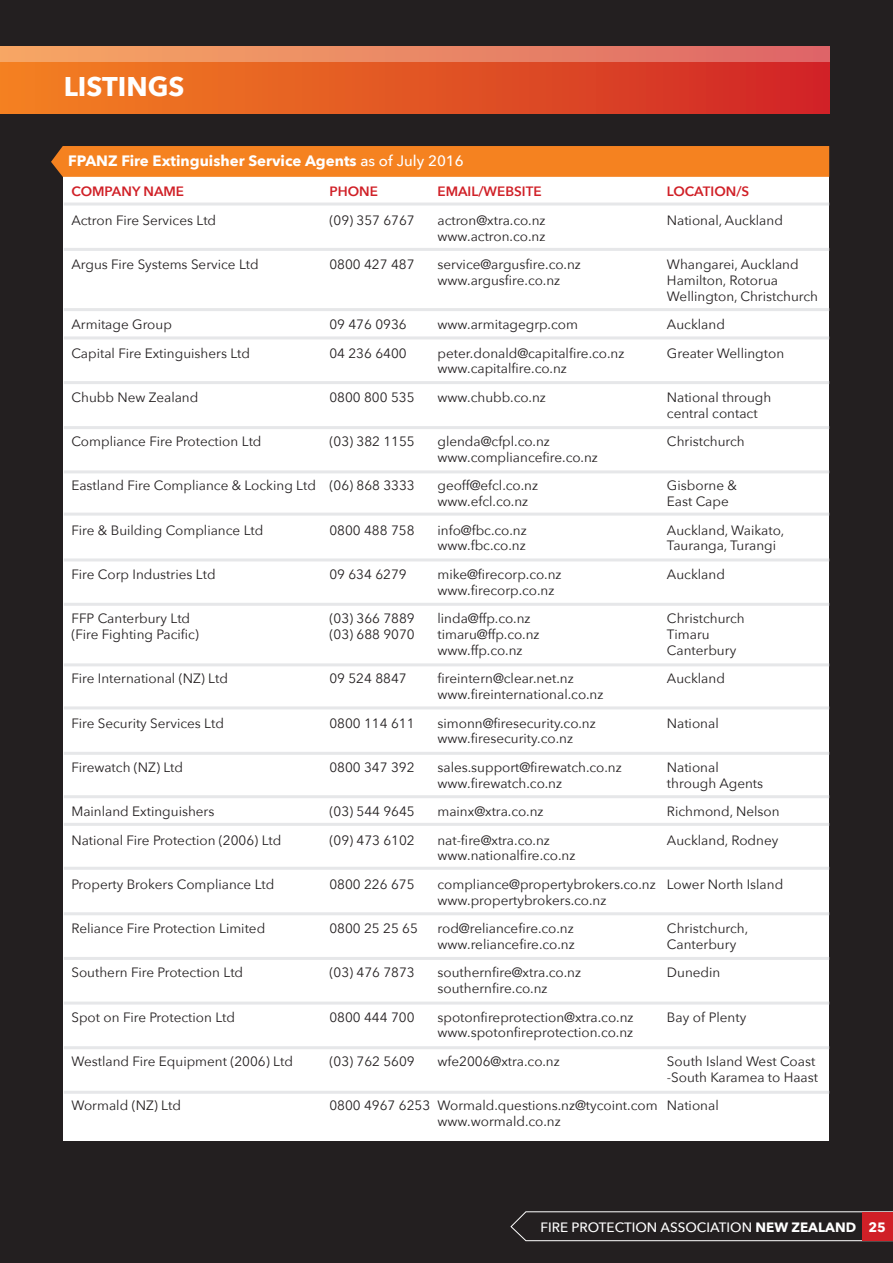
<style>
.page{position:relative;width:893px;height:1263px;background:#231f20}
.page>*{position:absolute;margin:0;border:0;box-sizing:border-box;transform-origin:0 0}
.t1{font:700 27px "Avenir Next";color:#fff}
.t2{font:700 15px "Avenir Next";color:#fff}
.t3{font:13.5px/15.8px "Avenir Next";color:#231f20}
.t4{font:600 13.5px "Avenir Next";color:#d02027}
.t5{font:500 13.5px "Avenir Next";color:#fff}
.s1{font-weight:500}
.s2{font-weight:700}
</style>
<div class="page">
<div style="left:64px;top:165px;width:765px;height:976px;background:#fff"></div>
<div style="left:0;top:47px;width:829px;height:50px;background:linear-gradient(to right,#f7a864,#de6768)"></div>
<div style="left:0;top:63px;width:829px;height:51px;background:linear-gradient(to right,#f48321,#d02627)"></div>
<div style="left:51px;top:146px;width:778px;height:31px;background:#f58220"></div>
<hr style="left:64px;top:202px;width:765px;height:4px;background:#e6e7e9">
<hr style="left:64px;top:308px;width:765px;height:3px;background:#e6e7e9">
<hr style="left:64px;top:248px;width:765px;height:3px;background:#e6e7e9">
<hr style="left:64px;top:336px;width:765px;height:3px;background:#e6e7e9">
<hr style="left:64px;top:426px;width:765px;height:3px;background:#e6e7e9">
<hr style="left:64px;top:381px;width:765px;height:3px;background:#e6e7e9">
<hr style="left:64px;top:470px;width:765px;height:3px;background:#e6e7e9">
<hr style="left:64px;top:513px;width:765px;height:3px;background:#e6e7e9">
<hr style="left:64px;top:558px;width:765px;height:3px;background:#e6e7e9">
<hr style="left:64px;top:603px;width:765px;height:3px;background:#e6e7e9">
<hr style="left:64px;top:663px;width:765px;height:3px;background:#e6e7e9">
<hr style="left:64px;top:706px;width:765px;height:3px;background:#e6e7e9">
<hr style="left:64px;top:752px;width:765px;height:3px;background:#e6e7e9">
<hr style="left:64px;top:795px;width:765px;height:3px;background:#e6e7e9">
<hr style="left:64px;top:823px;width:765px;height:3px;background:#e6e7e9">
<hr style="left:64px;top:867px;width:765px;height:3px;background:#e6e7e9">
<hr style="left:64px;top:912px;width:765px;height:3px;background:#e6e7e9">
<hr style="left:64px;top:957px;width:765px;height:3px;background:#e6e7e9">
<hr style="left:64px;top:1001px;width:765px;height:3px;background:#e6e7e9">
<hr style="left:64px;top:1046px;width:765px;height:3px;background:#e6e7e9">
<hr style="left:64px;top:1091px;width:765px;height:3px;background:#e6e7e9">
<svg style="left:510px;top:1211px;width:383px;height:30px"></svg>
<div style="left:862px;top:1212px;width:31px;height:28px;background:#d02027"></div>
<h1 class="t1" style="left:64px;top:63px;width:122px">LISTINGS</h1>
<p class="t2" style="left:68px;top:147px;width:397px">FPANZ Fire Extinguisher Service Agents <span class="s1">as of July 2016</span></p>
<p class="t4" style="left:71px;top:180px;width:114px">COMPANY NAME</p>
<p class="t4" style="left:329px;top:180px;width:50px">PHONE</p>
<p class="t4" style="left:437px;top:180px;width:106px">EMAIL/WEBSITE</p>
<p class="t4" style="left:667px;top:180px;width:84px">LOCATION/S</p>
<p class="t3" style="left:71px;top:212px;width:146px">Actron Fire Services Ltd</p>
<p class="t3" style="left:329px;top:212px;width:87px">(09) 357 6767</p>
<p class="t3" style="left:437px;top:212px;width:110px">actron@xtra.co.nz</p>
<p class="t3" style="left:667px;top:212px;width:117px">National, Auckland</p>
<p class="t3" style="left:437px;top:227px;width:109px">www.actron.co.nz</p>
<p class="t3" style="left:71px;top:256px;width:189px">Argus Fire Systems Service Ltd</p>
<p class="t3" style="left:329px;top:256px;width:87px">0800 427 487</p>
<p class="t3" style="left:437px;top:256px;width:145px">service@argusfire.co.nz</p>
<p class="t3" style="left:667px;top:256px;width:133px">Whangarei, Auckland</p>
<p class="t3" style="left:437px;top:272px;width:124px">www.argusfire.co.nz</p>
<p class="t3" style="left:667px;top:272px;width:153px">Hamilton, Rotorua<br>Wellington, Christchurch</p>
<p class="t3" style="left:71px;top:316px;width:102px">Armitage Group</p>
<p class="t3" style="left:329px;top:316px;width:79px">09 476 0936</p>
<p class="t3" style="left:437px;top:316px;width:142px">www.armitagegrp.com</p>
<p class="t3" style="left:667px;top:316px;width:59px">Auckland</p>
<p class="t3" style="left:71px;top:344px;width:180px">Capital Fire Extinguishers Ltd</p>
<p class="t3" style="left:329px;top:344px;width:79px">04 236 6400</p>
<p class="t3" style="left:437px;top:344px;width:188px">peter.donald@capitalfire.co.nz</p>
<p class="t3" style="left:667px;top:344px;width:119px">Greater Wellington</p>
<p class="t3" style="left:437px;top:360px;width:131px">www.capitalfire.co.nz</p>
<p class="t3" style="left:71px;top:389px;width:128px">Chubb New Zealand</p>
<p class="t3" style="left:329px;top:389px;width:87px">0800 800 535</p>
<p class="t3" style="left:437px;top:389px;width:110px">www.chubb.co.nz</p>
<p class="t3" style="left:667px;top:389px;width:106px">National through central contact</p>
<p class="t3" style="left:71px;top:433px;width:192px">Compliance Fire Protection Ltd</p>
<p class="t3" style="left:329px;top:433px;width:87px">(03) 382 1155</p>
<p class="t3" style="left:437px;top:433px;width:114px">glenda@cfpl.co.nz</p>
<p class="t3" style="left:667px;top:433px;width:79px">Christchurch</p>
<p class="t3" style="left:437px;top:449px;width:162px">www.compliancefire.co.nz</p>
<p class="t3" style="left:71px;top:477px;width:345px">Eastland Fire Compliance &amp; Locking Ltd (06) 868 3333</p>
<p class="t3" style="left:437px;top:477px;width:102px">geoff@efcl.co.nz</p>
<p class="t3" style="left:667px;top:477px;width:72px">Gisborne &amp;</p>
<p class="t3" style="left:437px;top:493px;width:92px">www.efcl.co.nz</p>
<p class="t3" style="left:667px;top:493px;width:63px">East Cape</p>
<p class="t3" style="left:71px;top:521px;width:193px">Fire &amp; Building Compliance Ltd</p>
<p class="t3" style="left:329px;top:521px;width:87px">0800 488 758</p>
<p class="t3" style="left:437px;top:521px;width:91px">info@fbc.co.nz</p>
<p class="t3" style="left:667px;top:521px;width:119px">Auckland, Waikato,</p>
<p class="t3" style="left:437px;top:537px;width:90px">www.fbc.co.nz</p>
<p class="t3" style="left:667px;top:537px;width:111px">Tauranga, Turangi</p>
<p class="t3" style="left:71px;top:566px;width:146px">Fire Corp Industries Ltd</p>
<p class="t3" style="left:329px;top:566px;width:79px">09 634 6279</p>
<p class="t3" style="left:437px;top:566px;width:126px">mike@firecorp.co.nz</p>
<p class="t3" style="left:667px;top:566px;width:59px">Auckland</p>
<p class="t3" style="left:437px;top:581px;width:118px">www.firecorp.co.nz</p>
<p class="t3" style="left:71px;top:610px;width:120px">FFP Canterbury Ltd</p>
<p class="t3" style="left:329px;top:610px;width:87px">(03) 366 7889</p>
<p class="t3" style="left:437px;top:610px;width:95px">linda@ffp.co.nz</p>
<p class="t3" style="left:667px;top:610px;width:79px">Christchurch</p>
<p class="t3" style="left:71px;top:626px;width:129px">(Fire Fighting Pacific)</p>
<p class="t3" style="left:329px;top:626px;width:87px">(03) 688 9070</p>
<p class="t3" style="left:437px;top:626px;width:104px">timaru@ffp.co.nz</p>
<p class="t3" style="left:667px;top:626px;width:44px">Timaru</p>
<p class="t3" style="left:437px;top:641px;width:87px">www.ffp.co.nz</p>
<p class="t3" style="left:667px;top:641px;width:71px">Canterbury</p>
<p class="t3" style="left:71px;top:670px;width:158px">Fire International (NZ) Ltd</p>
<p class="t3" style="left:329px;top:670px;width:79px">09 524 8847</p>
<p class="t3" style="left:437px;top:670px;width:138px">fireintern@clear.net.nz</p>
<p class="t3" style="left:667px;top:670px;width:59px">Auckland</p>
<p class="t3" style="left:437px;top:686px;width:167px">www.fireinternational.co.nz</p>
<p class="t3" style="left:71px;top:714px;width:154px">Fire Security Services Ltd</p>
<p class="t3" style="left:329px;top:714px;width:87px">0800 114 611</p>
<p class="t3" style="left:437px;top:714px;width:160px">simonn@firesecurity.co.nz</p>
<p class="t3" style="left:667px;top:714px;width:53px">National</p>
<p class="t3" style="left:437px;top:730px;width:137px">www.firesecurity.co.nz</p>
<p class="t3" style="left:71px;top:759px;width:113px">Firewatch (NZ) Ltd</p>
<p class="t3" style="left:329px;top:759px;width:87px">0800 347 392</p>
<p class="t3" style="left:437px;top:759px;width:186px">sales.support@firewatch.co.nz</p>
<p class="t3" style="left:667px;top:759px;width:53px">National</p>
<p class="t3" style="left:437px;top:774px;width:126px">www.firewatch.co.nz</p>
<p class="t3" style="left:667px;top:774px;width:98px">through Agents</p>
<p class="t3" style="left:71px;top:803px;width:145px">Mainland Extinguishers</p>
<p class="t3" style="left:329px;top:803px;width:87px">(03) 544 9645</p>
<p class="t3" style="left:437px;top:803px;width:108px">mainx@xtra.co.nz</p>
<p class="t3" style="left:667px;top:803px;width:114px">Richmond, Nelson</p>
<p class="t3" style="left:71px;top:831px;width:212px">National Fire Protection (2006) Ltd</p>
<p class="t3" style="left:329px;top:831px;width:87px">(09) 473 6102</p>
<p class="t3" style="left:437px;top:831px;width:114px">nat-fire@xtra.co.nz</p>
<p class="t3" style="left:667px;top:831px;width:113px">Auckland, Rodney</p>
<p class="t3" style="left:437px;top:847px;width:139px">www.nationalfire.co.nz</p>
<p class="t3" style="left:71px;top:876px;width:205px">Property Brokers Compliance Ltd</p>
<p class="t3" style="left:329px;top:876px;width:87px">0800 226 675</p>
<p class="t3" style="left:437px;top:876px;width:347px">compliance@propertybrokers.co.nz Lower North Island www.propertybrokers.co.nz</p>
<p class="t3" style="left:71px;top:920px;width:195px">Reliance Fire Protection Limited</p>
<p class="t3" style="left:329px;top:920px;width:90px">0800 25 25 65</p>
<p class="t3" style="left:437px;top:920px;width:138px">rod@reliancefire.co.nz</p>
<p class="t3" style="left:667px;top:920px;width:83px">Christchurch,</p>
<p class="t3" style="left:437px;top:936px;width:139px">www.reliancefire.co.nz</p>
<p class="t3" style="left:667px;top:936px;width:71px">Canterbury</p>
<p class="t3" style="left:71px;top:964px;width:173px">Southern Fire Protection Ltd</p>
<p class="t3" style="left:329px;top:964px;width:87px">(03) 476 7873</p>
<p class="t3" style="left:437px;top:964px;width:145px">southernfire@xtra.co.nz</p>
<p class="t3" style="left:667px;top:964px;width:55px">Dunedin</p>
<p class="t3" style="left:437px;top:980px;width:112px">southernfire.co.nz</p>
<p class="t3" style="left:71px;top:1008px;width:165px">Spot on Fire Protection Ltd</p>
<p class="t3" style="left:329px;top:1008px;width:87px">0800 444 700</p>
<p class="t3" style="left:437px;top:1008px;width:197px">spotonfireprotection@xtra.co.nz</p>
<p class="t3" style="left:667px;top:1008px;width:81px">Bay of Plenty</p>
<p class="t3" style="left:437px;top:1024px;width:197px">www.spotonfireprotection.co.nz</p>
<p class="t3" style="left:71px;top:1053px;width:223px">Westland Fire Equipment (2006) Ltd</p>
<p class="t3" style="left:329px;top:1053px;width:87px">(03) 762 5609</p>
<p class="t3" style="left:437px;top:1053px;width:124px">wfe2006@xtra.co.nz</p>
<p class="t3" style="left:667px;top:1053px;width:153px">South Island West Coast -South Karamea to Haast</p>
<p class="t3" style="left:71px;top:1097px;width:111px">Wormald (NZ) Ltd</p>
<p class="t3" style="left:437px;top:1097px;width:283px;text-indent:-108px">0800 4967 6253 Wormald.questions.nz@tycoint.com National www.wormald.co.nz</p>
<p class="t5" style="left:540px;top:1215px;width:347px">FIRE PROTECTION ASSOCIATION <span class="s2">NEW ZEALAND 25</span></p>
</div>
